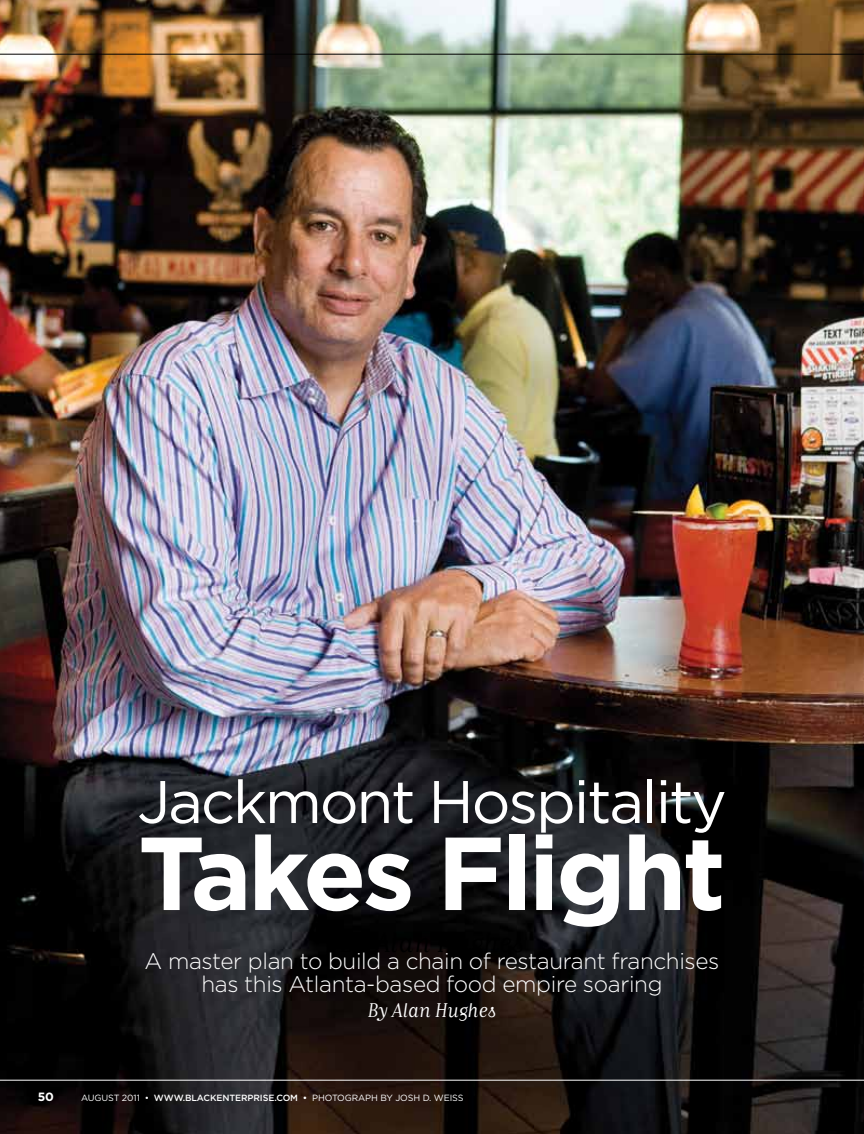
<style>
.page{position:relative;width:864px;height:1134px;background:#fff}
.page>*{position:absolute;margin:0;border:0;box-sizing:border-box;transform-origin:0 0}
.t1{font:700 103.5px "Gotham";letter-spacing:-.035em;color:#fff}
.t2{font:60px "Gotham";letter-spacing:-.035em;color:#fff}
.t3{font:300 22.5px/22.5px "Gotham";letter-spacing:-.015em;color:#fff;text-align:center}
.t4{font:19.5px "Matrix Script";letter-spacing:-.015em;color:#fff}
.t5{font:700 12px "Gotham";color:#fff}
.t6{font:9px "Gotham";letter-spacing:-.01em;color:#fff}
.s1{font-weight:500}
</style>
<div class="page">
<img style="left:0;top:0;width:864px;height:1134px">
<hr style="left:0;top:54px;width:864px;height:1px;background:#000">
<hr style="left:0;top:1080px;width:864px;height:1px;background:#fff">
<h2 class="t2" style="left:137px;top:769px;width:591px">JACKMONT HOSPITALITY</h2>
<h1 class="t1" style="left:138px;top:814px;width:589px">Takes Flight</h1>
<p class="t3" style="left:145px;top:950px;width:576px">A master plan to build a chain of restaurant franchises has this Atlanta-based food empire soaring</p>
<p class="t4" style="left:367px;top:999px;width:131px">By Alan Hughes</p>
<p class="t5" style="left:38px;top:1090px;width:18px">50</p>
<p class="t6" style="left:81px;top:1093px;width:384px">AUGUST 2011 • <span class="s1">WWW.BLACKENTERPRISE.COM •</span> PHOTOGRAPH BY JOSH D. WEISS</p>
</div>
